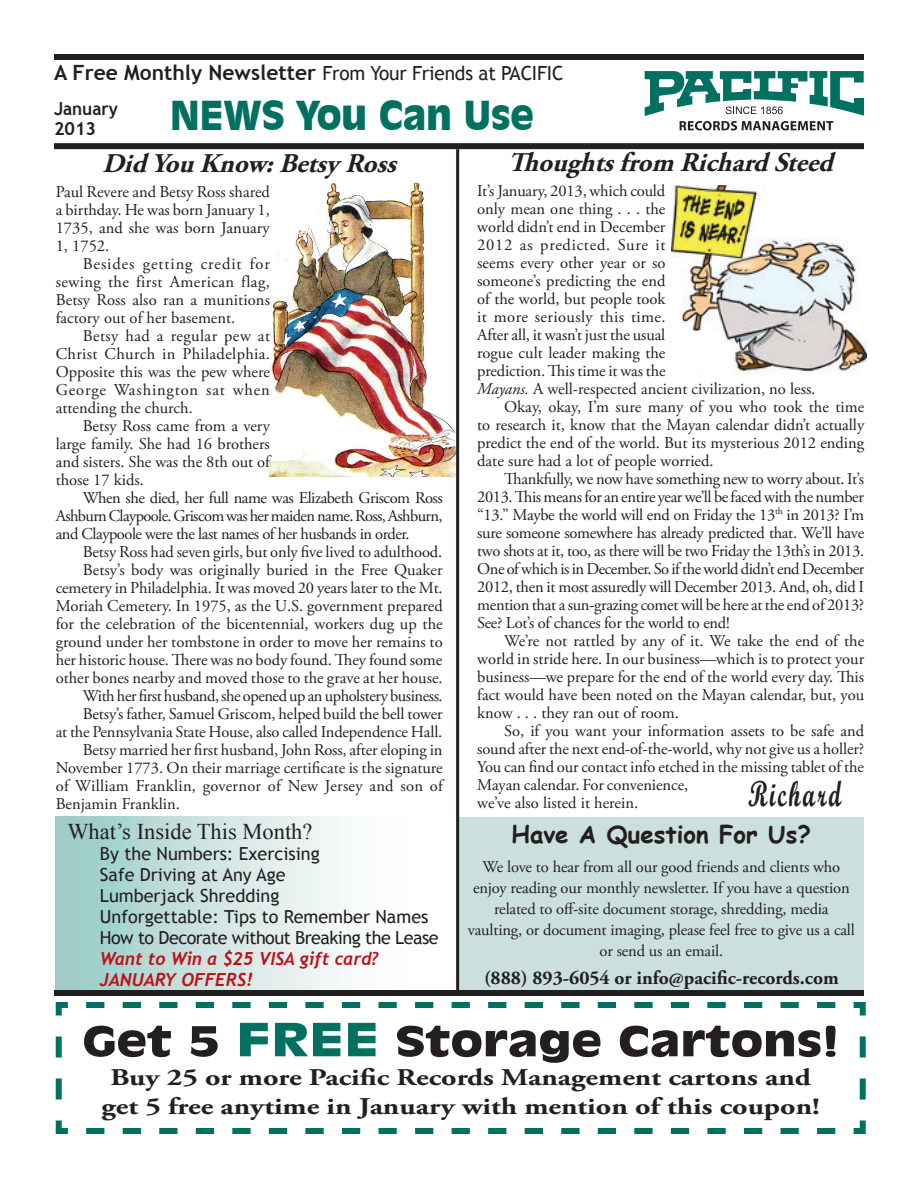
<style>
.page{position:relative;width:918px;height:1188px;background:#fff}
.page>*{position:absolute;margin:0;border:0;box-sizing:border-box;transform-origin:0 0}
.t1{font:900 40.5px "Incised 901 BT";color:#231f20;scale:1.25 1}
.t2{font:900 39px "Incised 901 BT";letter-spacing:-.01em;color:#007161}
.t3{font:36px "Script MT Bold";letter-spacing:.1em;color:#231f20;scale:.67 1}
.t4{font:italic 700 27px "Adobe Garamond Pro";color:#231f20}
.t5{font:700 24px/28.8px "Adobe Garamond Pro";color:#231f20;text-align:center;scale:1.25 1}
.t6{font:700 24px "Comic Sans MS";color:#231f20}
.t7{font:22.5px "Times New Roman";color:#231f20}
.t8{font:19.5px "Trebuchet MS";letter-spacing:-.01em;color:#231f20}
.t9{font:700 19.5px "Adobe Garamond Pro";color:#231f20}
.t10{font:18px/21px "Trebuchet MS";color:#231f20}
.t11{font:italic 700 18px/21px "Trebuchet";color:#be1119}
.t12{font:700 18px/19.5px "Trebuchet MS";color:#231f20;scale:.95 1}
.t13{font:16.5px/18px "Adobe Garamond Pro";letter-spacing:-.005em;color:#231f20;text-align:justify}
.t14{font:16.5px "Adobe Garamond Pro";letter-spacing:-.025em;color:#231f20}
.t15{font:16.5px "Adobe Garamond Pro";letter-spacing:-.03em;color:#231f20}
.t16{font:16.5px "Adobe Garamond Pro";letter-spacing:.015em;color:#231f20}
.t17{font:16.5px "Adobe Garamond Pro";letter-spacing:.025em;color:#231f20}
.t18{font:16.5px "Adobe Garamond Pro";letter-spacing:.045em;color:#231f20}
.s1{font-weight:700;font-size:21px}
.s2{font-style:italic}
.s3{font-size:45px;color:#007161}
</style>
<div class="page">
<img style="left:270px;top:182px;width:186px;height:295px">
<div style="left:55px;top:817px;width:406px;height:176px;background:linear-gradient(to right,#9eccc7,#fff)"></div>
<div style="left:459px;top:817px;width:405px;height:175px;background:#cbe0dd"></div>
<div style="left:54px;top:990px;width:810px;height:6px;background:#231f20"></div>
<div style="left:54px;top:143px;width:810px;height:6px;background:#231f20"></div>
<div style="left:54px;top:54px;width:810px;height:6px;background:#231f20"></div>
<svg style="left:645px;top:71px;width:219px;height:59px"></svg>
<svg style="left:55px;top:1002px;width:811px;height:132px"></svg>
<hr style="left:456px;top:149px;width:3px;height:844px;background:#231f20">
<img style="left:671px;top:185px;width:196px;height:190px">
<p class="t8" style="left:54px;top:62px;width:511px"><span class="s1">A Free Monthly Newsletter</span> From Your Friends at Pacific</p>
<p class="t12" style="left:54px;top:99px;width:69px">January<br>2013</p>
<h3 class="t4" style="left:508px;top:147px;width:335px">Thoughtsfrom RichardSteed</h3>
<h2 class="t2" style="left:170px;top:92px;width:366px">News You Can Use</h2>
<h3 class="t4" style="left:103px;top:148px;width:304px">DidYouKnow:Betsy Ross</h3>
<p class="t13" style="left:56px;top:184px;width:216px">Paul Revere and Betsy Ross shared a birthday. He was born January 1, 1735, and she was born January 1, 1752.</p>
<p class="t13" style="left:56px;top:256px;width:216px;text-indent:27px">Besides getting credit for sewing the first American flag, Betsy Ross also ran a munitions factory out of her basement.</p>
<p class="t13" style="left:56px;top:328px;width:216px;text-indent:27px">Betsy had a regular pew at Christ Church in Philadelphia.<br>Opposite this was the pew where George Washington sat when attending the church.</p>
<p class="t13" style="left:56px;top:418px;width:216px;text-indent:27px">Betsy Ross came from a very large family. She had 16 brothers and sisters. She was the 8th out of those 17 kids.</p>
<p class="t13" style="left:56px;top:490px;width:389px;text-indent:27px">When she died, her full name was Elizabeth Griscom Ross Ashburn Claypoole. Griscom was her maiden name. Ross, Ashburn, and Claypoole were the last names of her husbands in order.</p>
<p class="t13" style="left:83px;top:544px;width:361px">Betsy Ross had seven girls, but only five lived to adulthood.</p>
<p class="t13" style="left:83px;top:562px;width:362px">Betsy’s body was originally buried in the Free Quaker</p>
<p class="t13" style="left:56px;top:580px;width:388px">cemetery in Philadelphia. It was moved 20 years later to the Mt.</p>
<p class="t13" style="left:56px;top:598px;width:389px">Moriah Cemetery. In 1975, as the U.S. government prepared</p>
<p class="t13" style="left:56px;top:616px;width:388px">for the celebration of the bicentennial, workers dug up the</p>
<p class="t13" style="left:56px;top:634px;width:388px">ground under her tombstone in order to move her remains to</p>
<p class="t13" style="left:56px;top:652px;width:388px">her historic house. There was no body found. They found some</p>
<p class="t13" style="left:56px;top:670px;width:388px">other bones nearby and moved those to the grave at her house.</p>
<p class="t15" style="left:83px;top:686px;width:361px">With her first husband, she opened up an upholstery business.</p>
<p class="t13" style="left:83px;top:706px;width:361px">Betsy’s father, Samuel Griscom, helped build the bell tower</p>
<p class="t13" style="left:56px;top:724px;width:388px">at the Pennsylvania State House, also called Independence Hall.</p>
<p class="t13" style="left:83px;top:742px;width:361px">Betsy married her first husband, John Ross, after eloping in</p>
<p class="t13" style="left:56px;top:760px;width:389px">November 1773. On their marriage certificate is the signature</p>
<p class="t16" style="left:56px;top:776px;width:389px">of William Franklin, governor of New Jersey and son of</p>
<p class="t13" style="left:56px;top:796px;width:126px">Benjamin Franklin.</p>
<p class="t13" style="left:477px;top:182px;width:190px">It’s January, 2013, which could</p>
<p class="t13" style="left:477px;top:200px;width:190px">only mean one thing . . . the</p>
<p class="t13" style="left:477px;top:218px;width:190px">world didn’t end in December</p>
<p class="t18" style="left:477px;top:235px;width:190px">2012 as predicted. Sure it</p>
<p class="t13" style="left:477px;top:254px;width:190px">seems every other year or so</p>
<p class="t13" style="left:477px;top:272px;width:190px">someone’s predicting the end</p>
<p class="t13" style="left:477px;top:290px;width:190px">of the world, but people took</p>
<p class="t17" style="left:477px;top:307px;width:190px">it more seriously this time.</p>
<p class="t13" style="left:477px;top:326px;width:190px">After all, it wasn’t just the usual</p>
<p class="t13" style="left:477px;top:344px;width:190px">rogue cult leader making the</p>
<p class="t13" style="left:477px;top:362px;width:190px">prediction. This time it was the</p>
<p class="t13" style="left:477px;top:380px;width:340px"><span class="s2">Mayans.</span> A well-respected ancient civilization, no less.</p>
<p class="t13" style="left:504px;top:398px;width:362px">Okay, okay, I’m sure many of you who took the time</p>
<p class="t13" style="left:477px;top:416px;width:389px">to research it, know that the Mayan calendar didn’t actually</p>
<p class="t13" style="left:477px;top:434px;width:388px">predict the end of the world. But its mysterious 2012 ending</p>
<p class="t13" style="left:477px;top:452px;width:238px">date sure had a lot of people worried.</p>
<p class="t13" style="left:504px;top:470px;width:361px">Thankfully, we now have something new to worry about. It’s</p>
<p class="t14" style="left:477px;top:487px;width:388px">2013. This means for an entire year we’ll be faced with the number</p>
<p class="t13" style="left:477px;top:506px;width:388px">“13.” Maybe the world will end on Friday the 13<sup>th</sup> in 2013? I’m</p>
<p class="t13" style="left:477px;top:524px;width:388px">sure someone somewhere has already predicted that. We’ll have</p>
<p class="t13" style="left:477px;top:542px;width:389px">two shots at it, too, as there will be two Friday the 13th’s in 2013.</p>
<p class="t14" style="left:477px;top:559px;width:389px">One of which is in December. So if the world didn’t end December</p>
<p class="t13" style="left:477px;top:578px;width:388px">2012, then it most assuredly will December 2013. And, oh, did I</p>
<p class="t13" style="left:477px;top:596px;width:389px">mention that a sun-grazing comet will be here at the end of 2013?</p>
<p class="t13" style="left:477px;top:614px;width:254px">See? Lot’s of chances for the world to end!</p>
<p class="t13" style="left:504px;top:632px;width:362px">We’re not rattled by any of it. We take the end of the</p>
<p class="t13" style="left:477px;top:650px;width:388px">world in stride here. In our business—which is to protect your</p>
<p class="t13" style="left:477px;top:668px;width:388px">business—we prepare for the end of the world every day. This</p>
<p class="t13" style="left:477px;top:686px;width:388px">fact would have been noted on the Mayan calendar, but, you</p>
<p class="t13" style="left:477px;top:704px;width:203px">know . . . they ran out of room.</p>
<p class="t13" style="left:504px;top:722px;width:362px">So, if you want your information assets to be safe and</p>
<p class="t13" style="left:477px;top:740px;width:388px">sound after the next end-of-the-world, why not give us a holler?</p>
<p class="t13" style="left:477px;top:758px;width:388px">You can find our contact info etched in the missing tablet of the</p>
<p class="t13" style="left:477px;top:776px;width:213px">Mayan calendar. For convenience,</p>
<p class="t13" style="left:477px;top:794px;width:162px">we’ve also listed it herein.</p>
<h3 class="t3" style="left:748px;top:771px;width:141px">Richard</h3>
<h3 class="t7" style="left:67px;top:816px;width:247px">What’s Inside This Month?</h3>
<p class="t10" style="left:100px;top:844px;width:340px">By the Numbers: Exercising<br>Safe Driving at Any Age<br>Lumberjack Shredding<br>Unforgettable: Tips to Remember Names<br>How to Decorate without Breaking the Lease</p>
<p class="t11" style="left:100px;top:949px;width:280px">Want to Win a $25 VISA gift card?<br>January OFFERS!</p>
<h3 class="t6" style="left:512px;top:817px;width:301px">Have A Question For Us?</h3>
<p class="t13" style="left:468px;top:857px;width:389px;line-height:21px;text-align:center">We love to hear from all our good friends and clients who enjoy reading our monthly newsletter. If you have a question related to off-site document storage, shredding, media vaulting, or document imaging, please feel free to give us a call or send us an email.</p>
<p class="t9" style="left:484px;top:967px;width:356px">(888) 893-6054 or info@pacific-records.com</p>
<h1 class="t1" style="left:82px;top:1017px;width:607px">Get 5 <span class="s3">FREE</span> Storage Cartons!</h1>
<h3 class="t5" style="left:102px;top:1064px;width:576px">Buy 25 or more Pacific Records Management cartons and get 5 free anytime in January with mention of this coupon!</h3>
</div>
